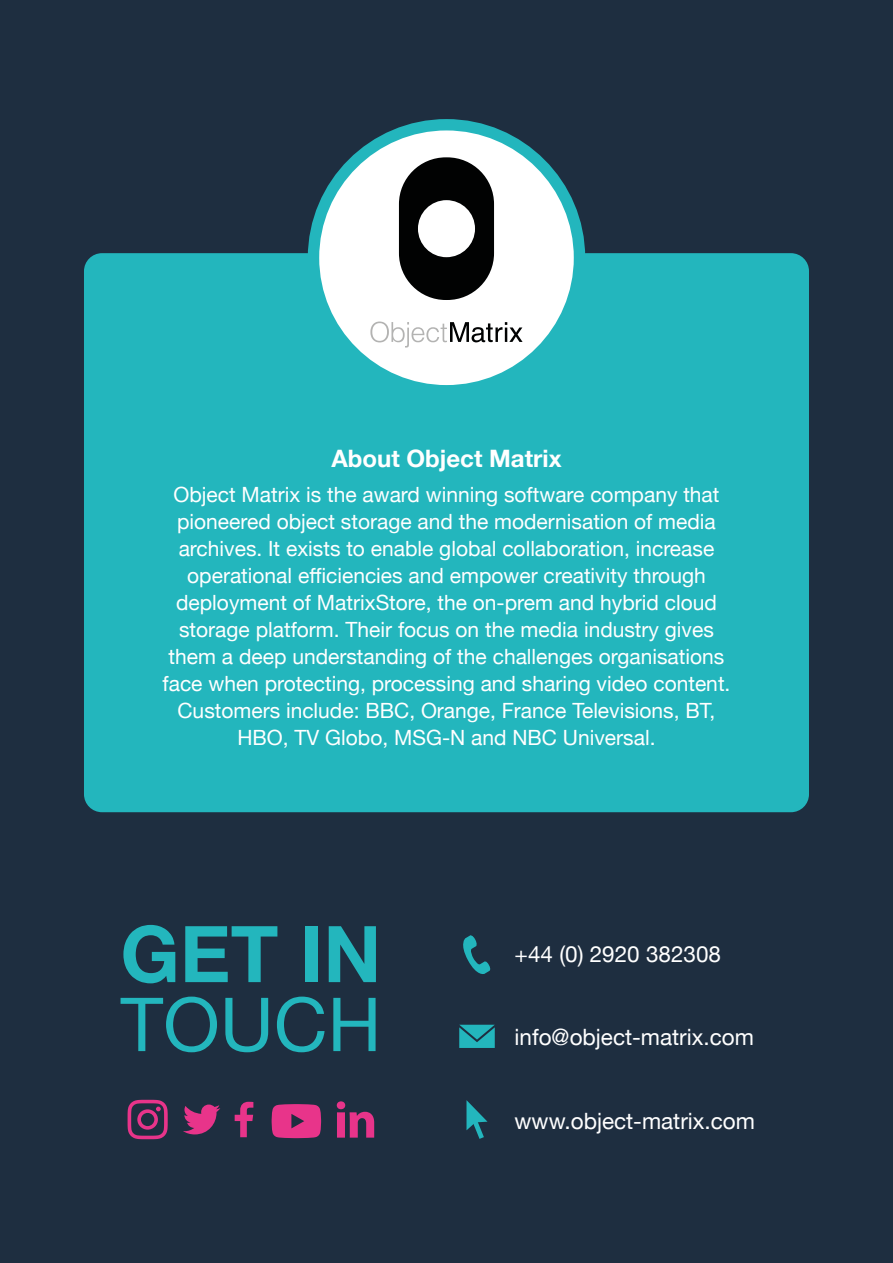
<style>
.page{position:relative;width:893px;height:1263px;background:#1e2e40}
.page>*{position:absolute;margin:0;border:0;box-sizing:border-box;transform-origin:0 0}
.t1{font:700 78.3px "Helvetica Neue";color:#23b6bd}
.t2{font:74.55px "Helvetica Neue";color:#23b6bd}
.t3{font:700 24px "Helvetica Neue";color:#fff}
.t4{font:22.5px "Helvetica Neue";color:#fff}
.t5{font:21px/27px "Helvetica Neue";color:#fff;text-align:center}
</style>
<div class="page">
<svg style="left:459px;top:1025px;width:36px;height:23px"></svg>
<svg style="left:463px;top:935px;width:28px;height:39px"></svg>
<svg style="left:183px;top:1104px;width:37px;height:30px"></svg>
<svg style="left:235px;top:1102px;width:18px;height:35px"></svg>
<svg style="left:128px;top:1100px;width:40px;height:39px"></svg>
<svg style="left:272px;top:1104px;width:49px;height:34px;background:#d23381"></svg>
<svg style="left:337px;top:1101px;width:37px;height:36px"></svg>
<div style="left:84px;top:253px;width:725px;height:559px;background:#23b6bd;border-radius:18px"></div>
<div style="left:313px;top:125px;width:266px;height:266px;background:#fff;border-radius:50%"></div>
<div style="left:308px;top:119px;width:277px;height:277px;border:11px solid #23b6bd;border-radius:50%"></div>
<svg style="left:466px;top:1100px;width:21px;height:39px"></svg>
<svg style="left:370px;top:321px;width:153px;height:27px"></svg>
<svg style="left:399px;top:157px;width:95px;height:143px"></svg>
<p class="t3" style="left:331px;top:439px;width:232px">About Object Matrix</p>
<p class="t5" style="left:163px;top:482px;width:569px">Object Matrix is the award winning software company that pioneered object storage and the modernisation of media archives. It exists to enable global collaboration, increase operational efficiencies and empower creativity through deployment of MatrixStore, the on-prem and hybrid cloud storage platform. Their focus on the media industry gives them a deep understanding of the challenges organisations face when protecting, processing and sharing video content.<br>Customers include: BBC, Orange, France Televisions, BT, HBO, TV Globo, MSG-N and NBC Universal.</p>
<h1 class="t1" style="left:120px;top:893px;width:262px">GET IN</h1>
<h2 class="t2" style="left:120px;top:971px;width:262px">TOUCH</h2>
<p class="t4" style="left:515px;top:937px;width:208px">+44 (0) 2920 382308</p>
<p class="t4" style="left:515px;top:1021px;width:241px">info@object-matrix.com</p>
<p class="t4" style="left:515px;top:1105px;width:242px">www.object-matrix.com</p>
</div>
